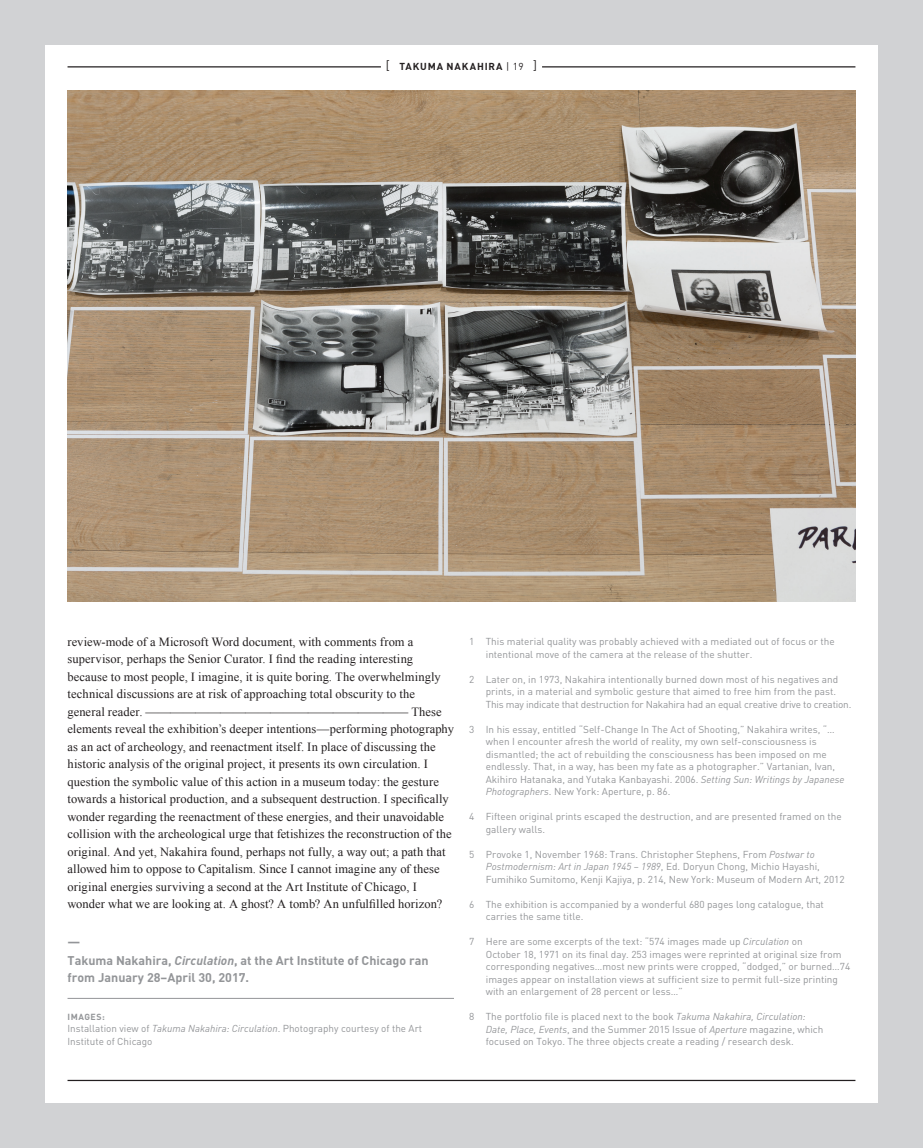
<style>
.page{position:relative;width:923px;height:1148px;background:#fff}
.page>*{position:absolute;margin:0;border:0;box-sizing:border-box;transform-origin:0 0}
.t1{font:12.5px/17.5px "Times New Roman";letter-spacing:.005em;color:#231f20}
.t2{font:700 12.5px/17.5px "DIN Pro";color:#939598}
.t3{font:10px/12.5px "DIN";color:#939598}
.t4{font:700 10px "DIN Pro";letter-spacing:.09em;color:#231f20}
.t5{font:700 8.75px "DIN Pro";letter-spacing:.06em;color:#939598}
.s1{font-weight:400;font-size:12.5px}
.s2{font-weight:400}
.s3{font-family:"DIN";font-style:italic}
.s4{font-style:italic}
</style>
<div class="page">
<div style="left:0;top:0;width:922px;height:1148px;background:#d1d2d4"></div>
<div style="left:45px;top:45px;width:833px;height:1057px;background:#fff"></div>
<hr style="left:68px;top:1079px;width:787px;height:2px;background:#231f20">
<hr style="left:68px;top:66px;width:313px;height:1px;background:#231f20">
<hr style="left:542px;top:66px;width:313px;height:1px;background:#231f20">
<img style="left:68px;top:90px;width:787px;height:512px">
<hr style="left:68px;top:998px;width:386px;height:1px;background:#939598">
<p class="t4" style="left:386px;top:59px;width:153px"><span class="s1">[</span> TAKUMA NAKAHIRA <span class="s2">| 19</span> <span class="s1">]</span></p>
<p class="t1" style="left:68px;top:632px;width:388px">review-mode of a Microsoft Word document, with comments from a supervisor, perhaps the Senior Curator. I find the reading interesting because to most people, I imagine, it is quite boring. The overwhelmingly technical discussions are at risk of approaching total obscurity to the general reader. ————————————————————— These elements reveal the exhibition’s deeper intentions—performing photography as an act of archeology, and reenactment itself. In place of discussing the historic analysis of the original project, it presents its own circulation. I question the symbolic value of this action in a museum today: the gesture towards a historical production, and a subsequent destruction. I specifically wonder regarding the reenactment of these energies, and their unavoidable collision with the archeological urge that fetishizes the reconstruction of the original. And yet, Nakahira found, perhaps not fully, a way out; a path that allowed him to oppose to Capitalism. Since I cannot imagine any of these original energies surviving a second at the Art Institute of Chicago, I wonder what we are looking at. A ghost? A tomb? An unfulfilled horizon?</p>
<p class="t2" style="left:68px;top:933px;width:363px">—<br>Takuma Nakahira, <span class="s3">Circulation</span>, at the Art Institute of Chicago ran from January 28–April 30, 2017.</p>
<p class="t5" style="left:68px;top:1010px;width:39px">IMAGES:</p>
<p class="t3" style="left:68px;top:1022px;width:356px">Installation view of <span class="s4">Takuma Nakahira: Circulation</span>. Photography courtesy of the Art<br>Institute of Chicago</p>
<p class="t3" style="left:486px;top:635px;width:350px;text-indent:-17px">1 This material quality was probably achieved with a mediated out of focus or the intentional move of the camera at the release of the shutter.</p>
<p class="t3" style="left:486px;top:672px;width:367px;text-indent:-17px">2 Later on, in 1973, Nakahira intentionally burned down most of his negatives and prints, in a material and symbolic gesture that aimed to free him from the past.<br>This may indicate that destruction for Nakahira had an equal creative drive to creation.</p>
<p class="t3" style="left:486px;top:722px;width:360px;text-indent:-17px">3 In his essay, entitled “Self-Change In The Act of Shooting,” Nakahira writes, “… when I encounter afresh the world of reality, my own self-consciousness is dismantled; the act of rebuilding the consciousness has been imposed on me endlessly. That, in a way, has been my fate as a photographer.” Vartanian, Ivan, Akihiro Hatanaka, and Yutaka Kanbayashi. 2006. <span class="s4">Setting Sun: Writings by Japanese Photographers</span>. New York: Aperture, p. 86.</p>
<p class="t3" style="left:486px;top:810px;width:357px;text-indent:-17px">4 Fifteen original prints escaped the destruction, and are presented framed on the gallery walls.</p>
<p class="t3" style="left:486px;top:847px;width:360px;text-indent:-17px">5 Provoke 1, November 1968: Trans. Christopher Stephens, From <span class="s4">Postwar to<br>Postmodernism: Art in Japan 1945 – 1989</span>, Ed. Doryun Chong, Michio Hayashi,<br>Fumihiko Sumitomo, Kenji Kajiya, p. 214, New York: Museum of Modern Art, 2012</p>
<p class="t3" style="left:486px;top:897px;width:339px;text-indent:-17px">6 The exhibition is accompanied by a wonderful 680 pages long catalogue, that carries the same title.</p>
<p class="t3" style="left:486px;top:935px;width:366px;text-indent:-17px">7 Here are some excerpts of the text: “574 images made up <span class="s4">Circulation</span> on<br>October 18, 1971 on its final day. 253 images were reprinted at original size from corresponding negatives…most new prints were cropped, “dodged,” or burned…74 images appear on installation views at sufficient size to permit full-size printing with an enlargement of 28 percent or less…”</p>
<p class="t3" style="left:486px;top:1010px;width:339px;text-indent:-17px">8 The portfolio file is placed next to the book <span class="s4">Takuma Nakahira, Circulation:<br>Date, Place, Events</span>, and the Summer 2015 Issue of <span class="s4">Aperture</span> magazine, which focused on Tokyo. The three objects create a reading / research desk.</p>
</div>
